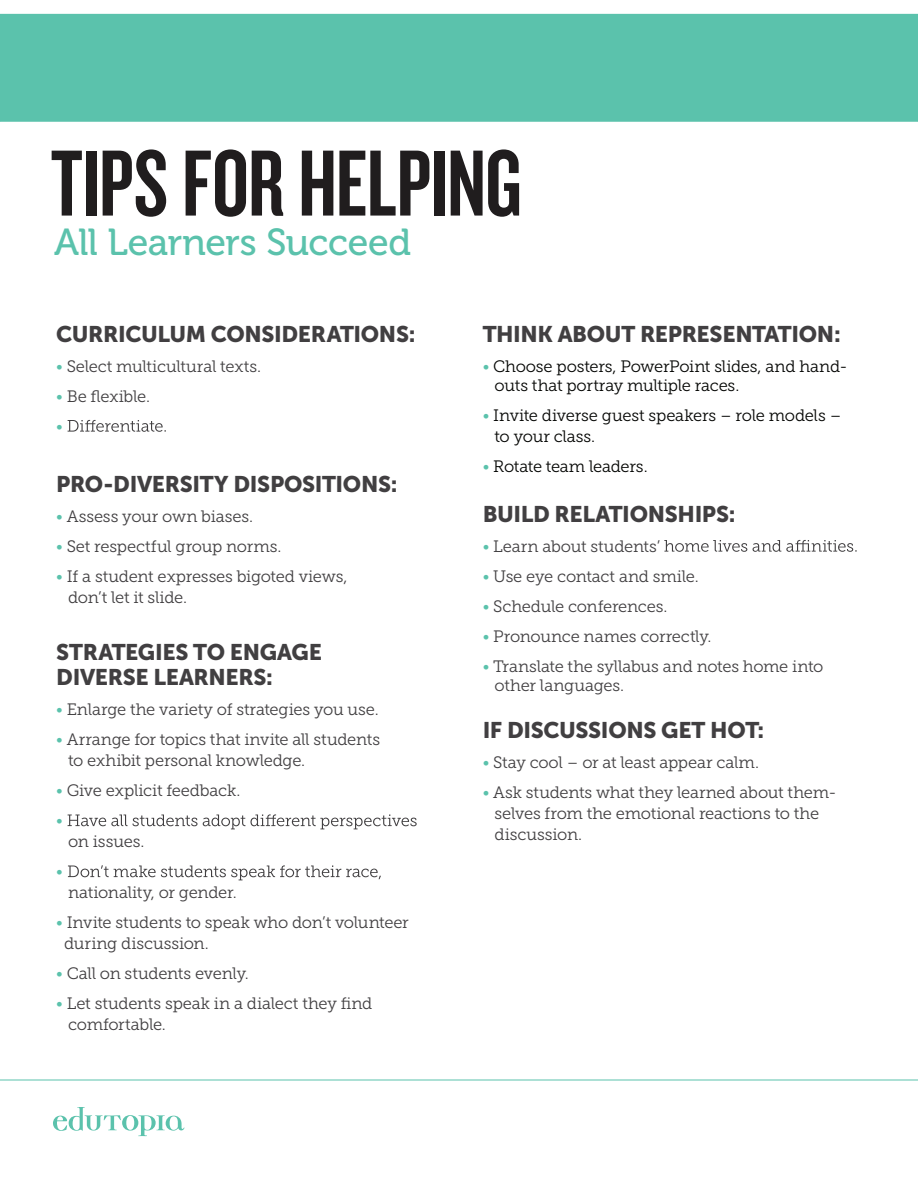
<style>
.page{position:relative;width:918px;height:1188px;background:#fff}
.page>*{position:absolute;margin:0;border:0;box-sizing:border-box;transform-origin:0 0}
.t1{font:97.5px "Knockout 48 Featherweight";letter-spacing:-.005em;color:#201d1e}
.t2{font:37.5px "Museo 500";letter-spacing:-.015em;color:#5bc2ac}
.t3{font:22.5px/25.5px "Museo Sans 900";letter-spacing:-.015em;color:#413f41}
.t4{font:16.5px/21px "Museo Slab 300";letter-spacing:-.015em;color:#413f41}
.t5{font:16.5px/19.5px "Museo Slab 300";letter-spacing:-.015em;color:#040503}
.t6{font:16.5px "Museo Slab 300";color:#5bc2ac}
.s1{color:#5bc2ac}
</style>
<div class="page">
<div style="left:0;top:14px;width:918px;height:107px;background:#5bc2ac"></div>
<svg style="left:53px;top:1107px;width:131px;height:29px"></svg>
<hr style="left:0;top:1080px;width:918px;height:1px;background:#5bc2ac">
<svg style="left:68px;top:420px;width:98px;height:12px"></svg>
<svg style="left:68px;top:814px;width:349px;height:15px"></svg>
<svg style="left:68px;top:865px;width:313px;height:15px"></svg>
<svg style="left:664px;top:540px;width:193px;height:12px"></svg>
<h1 class="t1" style="left:51px;top:124px;width:472px">TIPSFORHELPING</h1>
<h2 class="t2" style="left:54px;top:221px;width:358px">All Learners Succeed</h2>
<h3 class="t3" style="left:56px;top:321px;width:361px">CURRICULUM CONSIDERATIONS:</h3>
<p class="t4" style="left:56px;top:356px;width:206px"><span class="s1">•</span> Select multicultural texts.</p>
<p class="t4" style="left:56px;top:381px;width:95px;line-height:30px"><span class="s1">•</span> Be flexible. <span class="s1">•</span></p>
<h3 class="t3" style="left:56px;top:471px;width:343px">PRO-DIVERSITY DISPOSITIONS:</h3>
<p class="t4" style="left:56px;top:506px;width:198px"><span class="s1">•</span> Assess your own biases.</p>
<p class="t4" style="left:56px;top:536px;width:227px"><span class="s1">•</span> Set respectful group norms.</p>
<p class="t4" style="left:68px;top:566px;width:281px;text-indent:-12px"><span class="s1">•</span> If a student expresses bigoted views, don’t let it slide.</p>
<h3 class="t3" style="left:56px;top:639px;width:267px">STRATEGIES TO ENGAGE<br>DIVERSE LEARNERS:</h3>
<p class="t4" style="left:56px;top:699px;width:324px"><span class="s1">•</span> Enlarge the variety of strategies you use.</p>
<p class="t4" style="left:68px;top:729px;width:313px;text-indent:-12px"><span class="s1">•</span> Arrange for topics that invite all students to exhibit personal knowledge.</p>
<p class="t4" style="left:56px;top:776px;width:186px;line-height:30px"><span class="s1">•</span> Give explicit feedback. <span class="s1">•</span></p>
<p class="t4" style="left:68px;top:831px;width:78px">on issues.</p>
<p class="t6" style="left:56px;top:862px;width:8px">•</p>
<p class="t4" style="left:68px;top:882px;width:170px">nationality, or gender.</p>
<p class="t4" style="left:64px;top:912px;width:346px;text-indent:-8px"><span class="s1">•</span> Invite students to speak who don’t volunteer during discussion.</p>
<p class="t4" style="left:56px;top:963px;width:194px"><span class="s1">•</span> Call on students evenly.</p>
<p class="t4" style="left:68px;top:993px;width:306px;text-indent:-12px"><span class="s1">•</span> Let students speak in a dialect they find comfortable.</p>
<h3 class="t3" style="left:483px;top:321px;width:360px">THINK ABOUT REPRESENTATION:</h3>
<p class="t5" style="left:495px;top:356px;width:355px;text-indent:-12px"><span class="s1">•</span> Choose posters, PowerPoint slides, and hand&shy;outs that portray multiple races.</p>
<p class="t5" style="left:495px;top:405px;width:348px;line-height:21px;text-indent:-12px"><span class="s1">•</span> Invite diverse guest speakers – role models – to your class.</p>
<p class="t5" style="left:483px;top:457px;width:167px"><span class="s1">•</span> Rotate team leaders.</p>
<h3 class="t3" style="left:483px;top:501px;width:254px">BUILD RELATIONSHIPS:</h3>
<p class="t4" style="left:483px;top:536px;width:179px"><span class="s1">•</span> Learn about students’</p>
<p class="t4" style="left:483px;top:566px;width:218px"><span class="s1">•</span> Use eye contact and smile.</p>
<p class="t4" style="left:483px;top:596px;width:186px"><span class="s1">•</span> Schedule conferences.</p>
<p class="t4" style="left:483px;top:626px;width:230px"><span class="s1">•</span> Pronounce names correctly.</p>
<p class="t4" style="left:495px;top:656px;width:330px;line-height:19.5px;text-indent:-12px"><span class="s1">•</span> Translate the syllabus and notes home into other languages.</p>
<h3 class="t3" style="left:483px;top:717px;width:283px">IF DISCUSSIONS GET HOT:</h3>
<p class="t4" style="left:483px;top:752px;width:278px"><span class="s1">•</span> Stay cool – or at least appear calm.</p>
<p class="t4" style="left:495px;top:782px;width:343px;text-indent:-12px"><span class="s1">•</span> Ask students what they learned about them&shy;selves from the emotional reactions to the discussion.</p>
</div>
